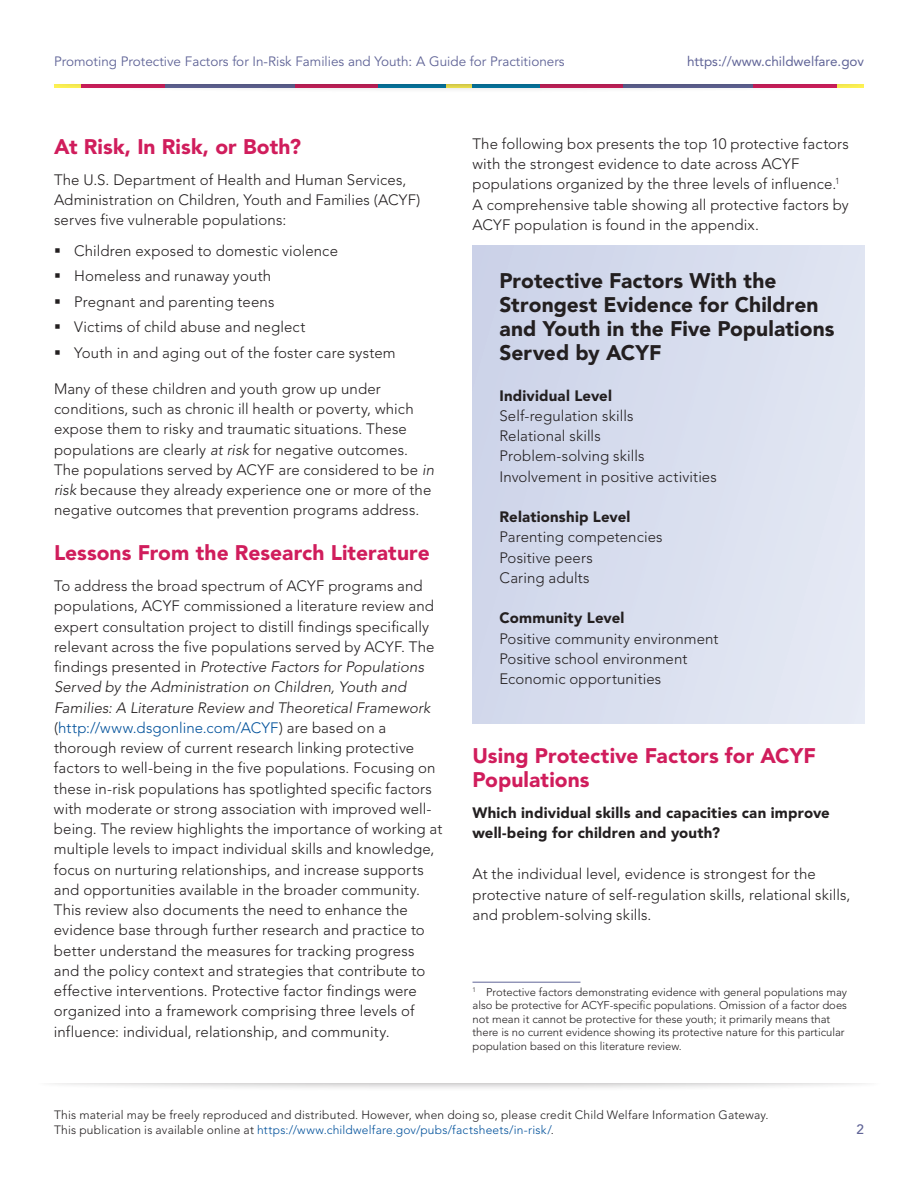
<style>
.page{position:relative;width:918px;height:1188px;background:#fff}
.page>*{position:absolute;margin:0;border:0;box-sizing:border-box;transform-origin:0 0}
.t1{font:900 21px/24px "Avenir";letter-spacing:.005em;color:#d01d5c}
.t2{font:900 21px/24px "Avenir";letter-spacing:.005em;color:#231f20}
.t3{font:300 15px/20.2px "Avenir";letter-spacing:.005em;color:#231f20}
.t4{font:900 15px/20.2px "Avenir";letter-spacing:.015em;color:#231f20}
.t5{font:13.5px "Avenir";color:#606497}
.t6{font:13.5px "Avenir";color:#606497}
.t7{font:500 13.5px "Avenir";color:#606497}
.t8{font:300 12px/15px "Avenir";letter-spacing:.015em;color:#231f20}
.t9{font:300 11.25px/13.5px "Avenir";color:#231f20}
.s1{font-style:italic}
.s2{color:#01519b}
.s3{font-weight:900}
</style>
<div class="page">
<div style="left:34px;top:1065px;width:850px;height:27px;background:#231f20;opacity:.4"></div>
<div style="left:0;top:1058px;width:918px;height:25px;background:#fff"></div>
<hr style="left:472px;top:982px;width:108px;height:1px;background:#606497">
<div style="left:472px;top:245px;width:392px;height:478px;background:#d8deef"></div>
<div style="left:47px;top:66px;width:824px;height:27px;background:#231f20;opacity:.4"></div>
<div style="left:38px;top:58px;width:842px;height:25px;background:#fff"></div>
<p class="t5" style="left:54px;top:53px;width:512px">Promoting Protective Factors for In-Risk Families and Youth: A Guide for Practitioners</p>
<p class="t6" style="left:687px;top:53px;width:179px">https://www.childwelfare.gov</p>
<h2 class="t1" style="left:54px;top:134px;width:249px">At Risk, In Risk, or Both?</h2>
<p class="t3" style="left:54px;top:169px;width:368px">The U.S. Department of Health and Human Services,<br>Administration on Children, Youth and Families (ACYF) serves five vulnerable populations:</p>
<p class="t3" style="left:74px;top:241px;width:265px">Children exposed to domestic violence</p>
<p class="t3" style="left:74px;top:266px;width:199px">Homeless and runaway youth</p>
<p class="t3" style="left:74px;top:292px;width:202px">Pregnant and parenting teens</p>
<p class="t3" style="left:74px;top:317px;width:233px">Victims of child abuse and neglect</p>
<p class="t3" style="left:74px;top:343px;width:323px">Youth in and aging out of the foster care system</p>
<p class="t3" style="left:54px;top:379px;width:382px">Many of these children and youth grow up under conditions, such as chronic ill health or poverty, which expose them to risky and traumatic situations. These populations are clearly <span class="s1">at risk</span> for negative outcomes.<br>The populations served by ACYF are considered to be <span class="s1">in risk</span> because they already experience one or more of the negative outcomes that prevention programs address.</p>
<h2 class="t1" style="left:54px;top:541px;width:377px">Lessons From the Research Literature</h2>
<p class="t3" style="left:54px;top:576px;width:390px">To address the broad spectrum of ACYF programs and populations, ACYF commissioned a literature review and expert consultation project to distill findings specifically relevant across the five populations served by ACYF. The findings presented in <span class="s1">Protective Factors for Populations Served by the Administration on Children, Youth and Families: A Literature Review and Theoretical Framework </span>(<span class="s2">http://www.dsgonline.com/ACYF</span>) are based on a thorough review of current research linking protective factors to well-being in the five populations. Focusing on these in-risk populations has spotlighted specific factors with moderate or strong association with improved well&shy;being. The review highlights the importance of working at multiple levels to impact individual skills and knowledge, focus on nurturing relationships, and increase supports and opportunities available in the broader community.<br>This review also documents the need to enhance the evidence base through further research and practice to better understand the measures for tracking progress and the policy context and strategies that contribute to effective interventions. Protective factor findings were organized into a framework comprising three levels of influence: individual, relationship, and community.</p>
<p class="t3" style="left:472px;top:134px;width:378px">The following box presents the top 10 protective factors with the strongest evidence to date across ACYF populations organized by the three levels of influence.<sup>1</sup></p>
<p class="t3" style="left:473px;top:194px;width:378px">A comprehensive table showing all protective factors by<br>ACYF population is found in the appendix.</p>
<p class="t2" style="left:500px;top:269px;width:337px">Protective Factors With the<br>Strongest Evidence for Children and Youth in the Five Populations<br>Served by ACYF</p>
<p class="t3" style="left:500px;top:385px;width:219px"><span class="s3">Individual Level<br></span>Self-regulation skills<br>Relational skills<br>Problem-solving skills<br>Involvement in positive activities</p>
<p class="t3" style="left:500px;top:507px;width:165px"><span class="s3">Relationship Level<br></span>Parenting competencies<br>Positive peers<br>Caring adults</p>
<p class="t3" style="left:500px;top:608px;width:221px"><span class="s3">Community Level<br></span>Positive community environment<br>Positive school environment<br>Economic opportunities</p>
<h2 class="t1" style="left:472px;top:744px;width:345px">Using Protective Factors for ACYF<br>Populations</h2>
<p class="t4" style="left:472px;top:802px;width:359px">Which individual skills and capacities can improve well-being for children and youth?</p>
<p class="t3" style="left:472px;top:864px;width:379px">At the individual level, evidence is strongest for the protective nature of self-regulation skills, relational skills, and problem-solving skills.</p>
<p class="t9" style="left:472px;top:985px;width:376px"><sup>1</sup> Protective factors demonstrating evidence with general populations may also be protective for ACYF-specific populations. Omission of a factor does not mean it cannot be protective for these youth; it primarily means that there is no current evidence showing its protective nature for this particular population based on this literature review.</p>
<p class="t8" style="left:54px;top:1107px;width:716px">This material may be freely reproduced and distributed. However, when doing so, please credit Child Welfare Information Gateway.<br>This publication is available online at <span class="s2">https://www.childwelfare.gov/pubs/factsheets/in-risk/</span>.</p>
<p class="t7" style="left:857px;top:1122px;width:9px">2</p>
</div>
